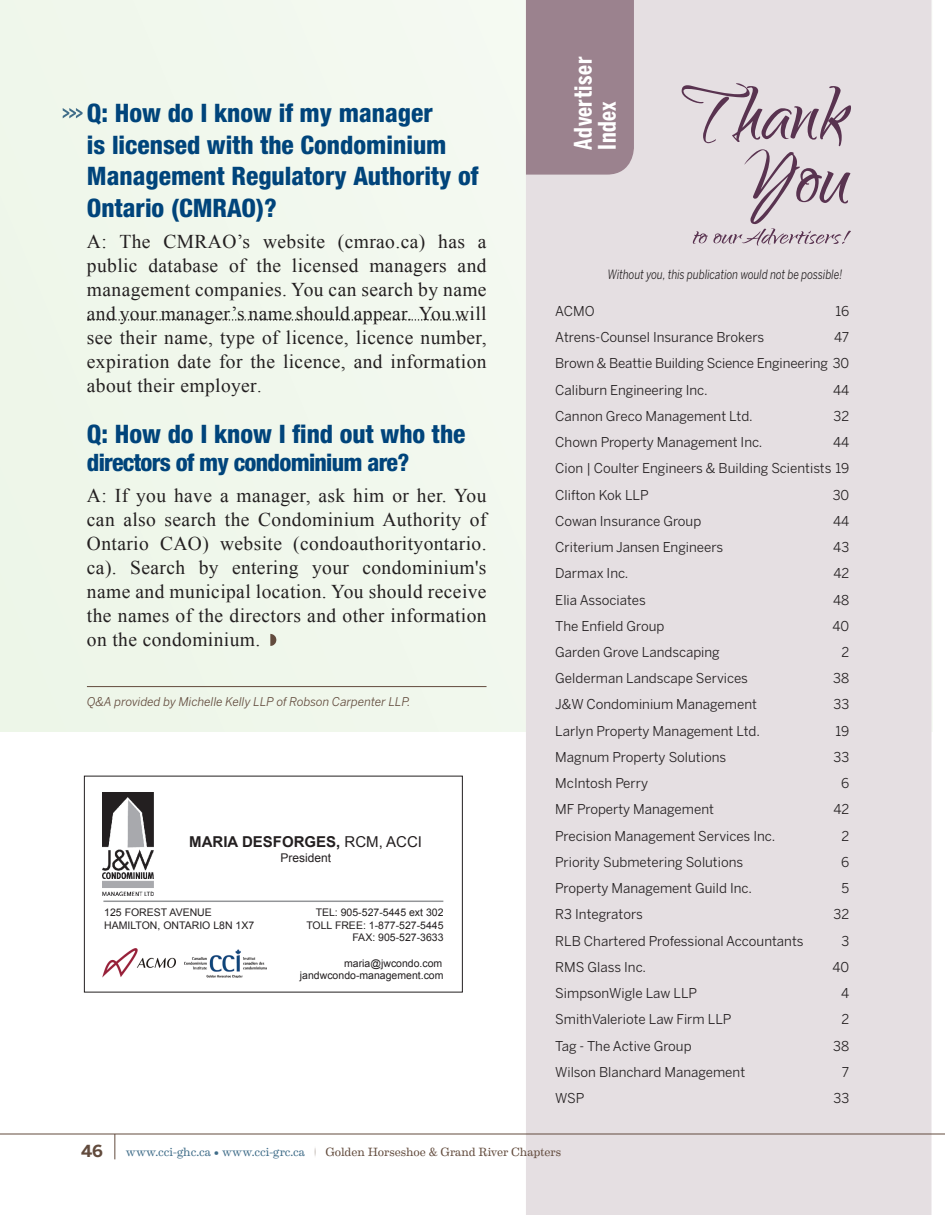
<style>
.page{position:relative;width:945px;height:1215px;background:#fff}
.page>*{position:absolute;margin:0;border:0;box-sizing:border-box;transform-origin:0 0}
.t1{font:800 condensed 25.5px/31.5px "Helvetica Neue";color:#00447b}
.t2{font:800 condensed 24px "Helvetica Neue";letter-spacing:-.03em;color:#00447b}
.t3{font:700 24px/24px "Benton Sans Comp";letter-spacing:.02em;color:#fff}
.t4{font:19.5px/24px "Times New Roman";letter-spacing:.02em;color:#231f20;text-align:justify}
.t5{font:700 16.5px "Benton Sans";color:#624b3d}
.t6{font:700 15px "Arial";color:#231f20}
.t7{font:13.5px/26.2px "Benton Sans";color:#231f20;text-align:justify}
.t8{font:italic 12.75px "Benton Sans";color:#231f20;scale:.8 1}
.t9{font:12px "Eames Century Modern";letter-spacing:-.005em;color:#624b3d}
.t10{font:italic 12px "Benton Sans";color:#624b3d}
.t11{font:12px "Arial";color:#231f20}
.t12{font:10.5px/12.6px "Arial";color:#231f20;text-align:right}
.s1{font-size:18px}
.s2{font-weight:400}
.s3{font-style:inherit}
.s4{color:#406d89}
</style>
<div class="page">
<div style="left:0;top:0;width:932px;height:732px;background:#f0f7ec"></div>
<div style="left:526px;top:0;width:406px;height:1215px;background:#e5dfe2"></div>
<div style="left:526px;top:0;width:108px;height:175px;background:#9b828e"></div>
<svg style="left:682px;top:83px;width:169px;height:163px;background:#d0c5cc"></svg>
<hr style="left:87px;top:686px;width:400px;height:1px;background:#624b3d">
<svg style="left:270px;top:634px;width:6px;height:12px"></svg>
<svg style="left:63px;top:108px;width:20px;height:10px"></svg>
<div style="left:84px;top:776px;width:379px;height:216px;border:1px solid #231f20"></div>
<img style="left:103px;top:793px;width:50px;height:103px">
<hr style="left:103px;top:901px;width:340px;height:1px;background:#939598">
<img style="left:102px;top:948px;width:73px;height:30px">
<img style="left:184px;top:949px;width:83px;height:29px">
<svg style="left:88px;top:319px;width:379px;height:2px"></svg>
<svg style="left:114px;top:1135px;width:1px;height:24px"></svg>
<hr style="left:0;top:1134px;width:945px;height:1px;background:#624b3d">
<h1 class="t1" style="left:87px;top:97px;width:393px">Q: How do I know if my manager<br>is licensed with the Condominium<br>Management Regulatory Authority of<br>Ontario (CMRAO)?</h1>
<p class="t4" style="left:87px;top:229px;width:401px">A: The CMRAO’s website (cmrao.ca) has a public database of the licensed managers and management companies. You can search by name and your manager’s name should appear. You will see their name, type of licence, licence number, expiration date for the licence, and information about their employer<span class="s1">.</span></p>
<h1 class="t1" style="left:87px;top:417px;width:380px">Q: How do I know I find out who the</h1>
<h2 class="t2" style="left:87px;top:448px;width:324px">directors of my condominium are?</h2>
<p class="t4" style="left:87px;top:483px;width:401px">A: If you have a manager, ask him or her. You can also search the Condominium Authority of Ontario CAO) website (condoauthorityontario. ca). Search by entering your condominium's name and municipal location. You should receive the names of the directors and other information on the condominium.</p>
<p class="t10" style="left:87px;top:695px;width:325px">Q&amp;A provided by Michelle Kelly LLP of Robson Carpenter LLP.</p>
<p class="t6" style="left:189px;top:832px;width:234px">MARIA DESFORGES, <span class="s2">RCM, ACCI</span></p>
<p class="t11" style="left:280px;top:850px;width:52px">President</p>
<p class="t12" style="left:104px;top:906px;width:151px;text-align:left">125 FOREST AVENUE<br>HAMILTON, ONTARIO L8N 1X7</p>
<p class="t12" style="left:306px;top:906px;width:139px">TEL: 905-527-5445 ext 302<br>TOLL FREE: 1-877-527-5445<br>FAX: 905-527-3633</p>
<p class="t12" style="left:300px;top:957px;width:145px">maria@j<span class="s3">wcondo</span>.com jandwcondo-management.com</p>
<h2 class="t3" style="left:571px;top:150px;width:94px;rotate:-90deg">Advertiser<br>Index</h2>
<p class="t8" style="left:608px;top:266px;width:295px">Without you, this publication would not be possible!</p>
<p class="t7" style="left:555px;top:298px;width:41px">ACMO</p>
<p class="t7" style="left:835px;top:298px;width:15px">16</p>
<p class="t7" style="left:555px;top:324px;width:210px">Atrens-Counsel Insurance Brokers</p>
<p class="t7" style="left:555px;top:324px;width:296px;text-indent:279px">47<br>Brown &amp; Beattie Building Science Engineering 30<br>Caliburn Engineering Inc.</p>
<p class="t7" style="left:833px;top:376px;width:18px">44</p>
<p class="t7" style="left:555px;top:403px;width:199px">Cannon Greco Management Ltd.</p>
<p class="t7" style="left:834px;top:403px;width:17px">32</p>
<p class="t7" style="left:555px;top:429px;width:209px">Chown Property Management Inc.</p>
<p class="t7" style="left:555px;top:429px;width:296px;text-indent:278px">44<br>Cion | Coulter Engineers &amp; Building Scientists 19<br>Clifton Kok LLP</p>
<p class="t7" style="left:833px;top:481px;width:18px">30</p>
<p class="t7" style="left:555px;top:508px;width:148px">Cowan Insurance Group</p>
<p class="t7" style="left:833px;top:508px;width:18px">44</p>
<p class="t7" style="left:555px;top:534px;width:170px">Criterium Jansen Engineers</p>
<p class="t7" style="left:833px;top:534px;width:17px">43</p>
<p class="t7" style="left:555px;top:560px;width:75px">Darmax Inc.</p>
<p class="t7" style="left:833px;top:560px;width:17px">42</p>
<p class="t7" style="left:555px;top:586px;width:92px">Elia Associates</p>
<p class="t7" style="left:833px;top:586px;width:18px">48</p>
<p class="t7" style="left:555px;top:613px;width:111px">The Enfield Group</p>
<p class="t7" style="left:832px;top:613px;width:18px">40</p>
<p class="t7" style="left:555px;top:639px;width:166px">Garden Grove Landscaping</p>
<p class="t7" style="left:841px;top:639px;width:9px">2</p>
<p class="t7" style="left:555px;top:665px;width:194px">Gelderman Landscape Services</p>
<p class="t7" style="left:833px;top:665px;width:18px">38</p>
<p class="t7" style="left:555px;top:691px;width:203px">J&amp;W Condominium Management</p>
<p class="t7" style="left:834px;top:691px;width:17px">33</p>
<p class="t7" style="left:555px;top:718px;width:206px">Larlyn Property Management Ltd.</p>
<p class="t7" style="left:835px;top:718px;width:15px">19</p>
<p class="t7" style="left:555px;top:744px;width:172px">Magnum Property Solutions</p>
<p class="t7" style="left:833px;top:744px;width:17px">33</p>
<p class="t7" style="left:555px;top:770px;width:94px">McIntosh Perry</p>
<p class="t7" style="left:841px;top:770px;width:10px">6</p>
<p class="t7" style="left:555px;top:796px;width:160px">MF Property Management</p>
<p class="t7" style="left:833px;top:796px;width:17px">42</p>
<p class="t7" style="left:555px;top:823px;width:222px">Precision Management Services Inc.</p>
<p class="t7" style="left:841px;top:823px;width:9px">2</p>
<p class="t7" style="left:555px;top:849px;width:190px">Priority Submetering Solutions</p>
<p class="t7" style="left:841px;top:849px;width:10px">6</p>
<p class="t7" style="left:555px;top:875px;width:198px">Property Management Guild Inc.</p>
<p class="t7" style="left:841px;top:875px;width:9px">5</p>
<p class="t7" style="left:555px;top:901px;width:89px">R3 Integrators</p>
<p class="t7" style="left:834px;top:901px;width:17px">32</p>
<p class="t7" style="left:555px;top:928px;width:250px">RLB Chartered Professional Accountants</p>
<p class="t7" style="left:841px;top:928px;width:9px">3</p>
<p class="t7" style="left:555px;top:954px;width:92px">RMS Glass Inc.</p>
<p class="t7" style="left:832px;top:954px;width:18px">40</p>
<p class="t7" style="left:555px;top:980px;width:143px">SimpsonWigle Law LLP</p>
<p class="t7" style="left:841px;top:980px;width:10px">4</p>
<p class="t7" style="left:555px;top:1006px;width:178px">SmithValeriote Law Firm LLP</p>
<p class="t7" style="left:841px;top:1006px;width:9px">2</p>
<p class="t7" style="left:555px;top:1032px;width:138px">Tag - The Active Group</p>
<p class="t7" style="left:833px;top:1032px;width:18px">38</p>
<p class="t7" style="left:555px;top:1059px;width:191px">Wilson Blanchard Management</p>
<p class="t7" style="left:842px;top:1059px;width:9px">7</p>
<p class="t7" style="left:555px;top:1085px;width:31px">WSP</p>
<p class="t7" style="left:833px;top:1085px;width:17px">33</p>
<p class="t5" style="left:81px;top:1142px;width:23px">46</p>
<p class="t9" style="left:126px;top:1143px;width:437px"><span class="s4">www.cci-ghc.ca • www.cci-grc.ca</span> | Golden Horseshoe &amp; Grand River Chapters</p>
</div>
